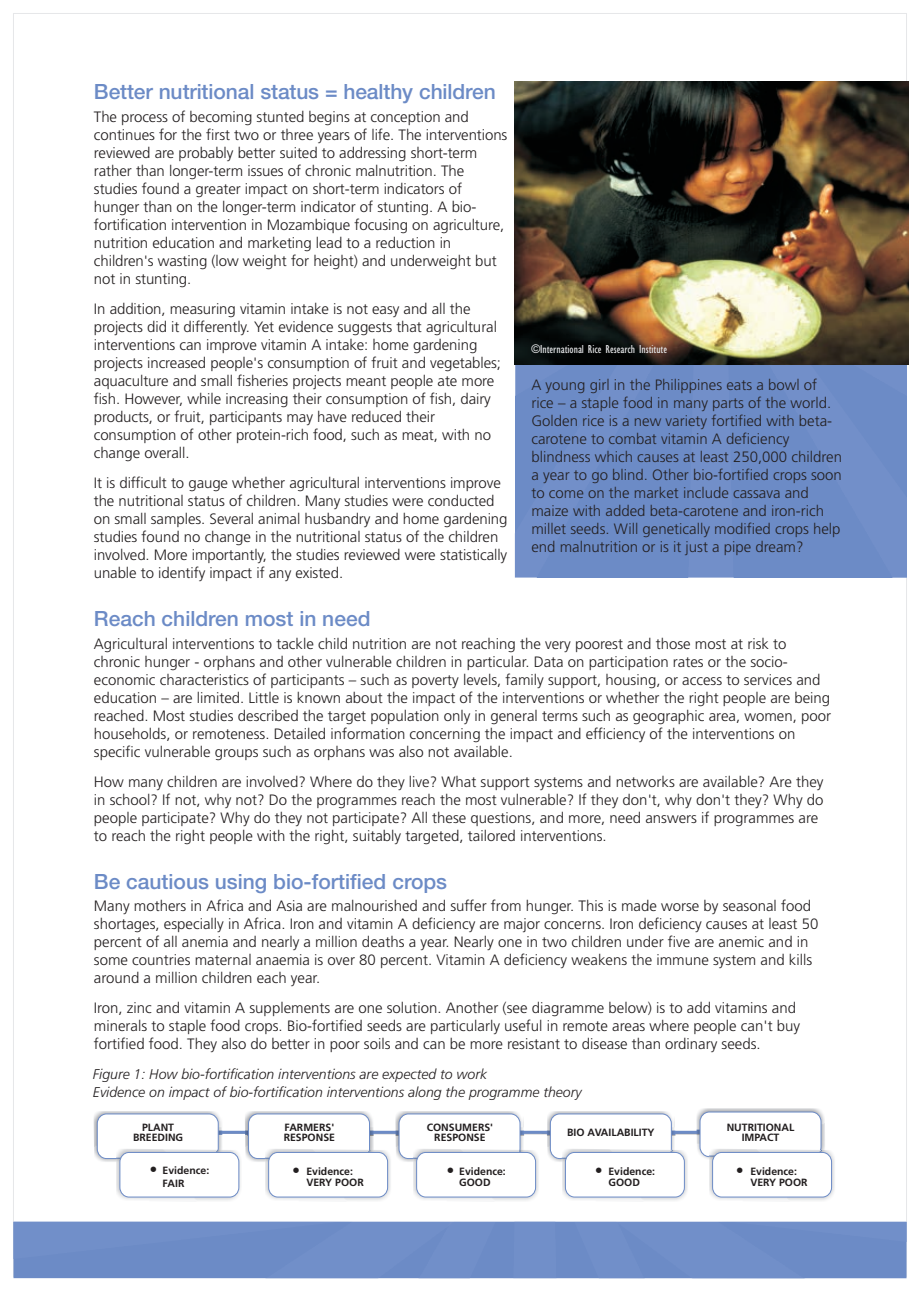
<style>
.page{position:relative;width:920px;height:1290px;background:#fff}
.page>*{position:absolute;margin:0;border:0;box-sizing:border-box;transform-origin:0 0}
.t1{font:500 21px "Helvetica Neue LT";color:#6c8bc6}
.t2{font:300 15px/18px "Frutiger";color:#231f20}
.t3{font:italic 300 14.1px/18px "Frutiger";color:#231f20}
.t4{font:condensed 12px "Gill Sans";color:#e6e7e9}
.t5{font:700 10.5px/10.5px "Frutiger";color:#231f20}
</style>
<div class="page">
<div style="left:684px;top:364px;width:54px;height:213px;background:#728fc9"></div>
<div style="left:738px;top:364px;width:37px;height:213px;background:#6c8bc6"></div>
<div style="left:775px;top:364px;width:131px;height:213px;background:#6c8bc6"></div>
<img style="left:789px;top:364px;width:117px;height:9px">
<div style="left:646px;top:364px;width:38px;height:213px;background:#6c8bc6"></div>
<div style="left:515px;top:364px;width:131px;height:213px;background:#6c8bc6"></div>
<img style="left:515px;top:364px;width:117px;height:9px">
<img style="left:515px;top:81px;width:394px;height:283px">
<div style="left:13px;top:1221px;width:424px;height:57px;background:#718fc9"></div>
<div style="left:633px;top:1221px;width:273px;height:57px;background:#718fc9"></div>
<hr style="left:200px;top:1131px;width:505px;height:3px;background:#6c8bc6">
<img style="left:93px;top:1111px;width:130px;height:51px">
<div style="left:97px;top:1113px;width:122px;height:46px;background:#fff;border:1px solid #6c8bc6;border-radius:9px"></div>
<img style="left:116px;top:1148px;width:125px;height:53px">
<div style="left:120px;top:1152px;width:119px;height:45px;background:#fff;border:1px solid #6c8bc6;border-radius:9px"></div>
<img style="left:245px;top:1111px;width:129px;height:51px">
<div style="left:248px;top:1113px;width:122px;height:46px;background:#fff;border:1px solid #6c8bc6;border-radius:9px"></div>
<img style="left:265px;top:1148px;width:126px;height:53px">
<div style="left:268px;top:1152px;width:120px;height:45px;background:#fff;border:1px solid #6c8bc6;border-radius:9px"></div>
<img style="left:395px;top:1111px;width:129px;height:51px">
<div style="left:399px;top:1113px;width:121px;height:46px;background:#fff;border:1px solid #6c8bc6;border-radius:9px"></div>
<img style="left:413px;top:1148px;width:126px;height:53px">
<div style="left:416px;top:1152px;width:120px;height:45px;background:#fff;border:1px solid #6c8bc6;border-radius:9px"></div>
<img style="left:546px;top:1111px;width:130px;height:51px">
<div style="left:550px;top:1113px;width:122px;height:46px;background:#fff;border:1px solid #6c8bc6;border-radius:9px"></div>
<img style="left:562px;top:1148px;width:126px;height:53px">
<div style="left:565px;top:1152px;width:120px;height:45px;background:#fff;border:1px solid #6c8bc6;border-radius:9px"></div>
<img style="left:696px;top:1108px;width:129px;height:51px">
<div style="left:700px;top:1112px;width:121px;height:45px;background:#fff;border:1px solid #6c8bc6;border-radius:9px"></div>
<img style="left:709px;top:1148px;width:126px;height:53px">
<div style="left:712px;top:1152px;width:120px;height:45px;background:#fff;border:1px solid #6c8bc6;border-radius:9px"></div>
<h1 class="t1" style="left:94px;top:84px;width:403px">Better nutritional status = healthy children</h1>
<p class="t2" style="left:94px;top:109px;width:415px">The process of becoming stunted begins at conception and continues for the first two or three years of life. The interventions reviewed are probably better suited to addressing short-term rather than longer-term issues of chronic malnutrition. The studies found a greater impact on short-term indicators of hunger than on the longer-term indicator of stunting. A bio&shy;fortification intervention in Mozambique focusing on agriculture, nutrition education and marketing lead to a reduction in children's wasting (low weight for height) and underweight but not in stunting.</p>
<p class="t2" style="left:94px;top:301px;width:409px">In addition, measuring vitamin intake is not easy and all the projects did it differently. Yet evidence suggests that agricultural interventions can improve vitamin A intake: home gardening projects increased people's consumption of fruit and vegetables; aquaculture and small fisheries projects meant people ate more fish. However, while increasing their consumption of fish, dairy products, or fruit, participants may have reduced their consumption of other protein-rich food, such as meat, with no change overall.</p>
<p class="t2" style="left:94px;top:475px;width:415px">It is difficult to gauge whether agricultural interventions improve the nutritional status of children. Many studies were conducted on small samples. Several animal husbandry and home gardening studies found no change in the nutritional status of the children involved. More importantly, the studies reviewed were statistically unable to identify impact if any existed.</p>
<h1 class="t1" style="left:94px;top:611px;width:278px">Reach children most in need</h1>
<p class="t4" style="left:531px;top:345px;width:137px">©International Rice Research Institute</p>
<p class="t2" style="left:531px;top:377px;width:312px">A young girl in the Philippines eats a bowl of rice – a staple food in many parts of the world.<br>Golden rice is a new variety fortified with beta&shy;carotene to combat vitamin A deficiency blindness which causes at least 250,000 children a year to go blind. Other bio-fortified crops soon to come on the market include cassava and maize with added beta-carotene and iron-rich millet seeds. Will genetically modified crops help end malnutrition or is it just a pipe dream?</p>
<p class="t2" style="left:94px;top:636px;width:739px">Agricultural interventions to tackle child nutrition are not reaching the very poorest and those most at risk to chronic hunger - orphans and other vulnerable children in particular. Data on participation rates or the socio&shy;economic characteristics of participants – such as poverty levels, family support, housing, or access to services and education – are limited. Little is known about the impact of the interventions or whether the right people are being reached. Most studies described the target population only in general terms such as geographic area, women, poor households, or remoteness. Detailed information concerning the impact and efficiency of the interventions on specific vulnerable groups such as orphans was also not available.</p>
<p class="t2" style="left:94px;top:774px;width:731px">How many children are involved? Where do they live? What support systems and networks are available? Are they in school? If not, why not? Do the programmes reach the most vulnerable? If they don't, why don't they? Why do people participate? Why do they not participate? All these questions, and more, need answers if programmes are to reach the right people with the right, suitably targeted, tailored interventions.</p>
<h1 class="t1" style="left:94px;top:874px;width:355px">Be cautious using bio-fortified crops</h1>
<p class="t2" style="left:94px;top:899px;width:726px">Many mothers in Africa and Asia are malnourished and suffer from hunger. This is made worse by seasonal food shortages, especially in Africa. Iron and vitamin A deficiency are major concerns. Iron deficiency causes at least 50 percent of all anemia and nearly a million deaths a year. Nearly one in two children under five are anemic and in some countries maternal anaemia is over 80 percent. Vitamin A deficiency weakens the immune system and kills around a million children each year.</p>
<p class="t2" style="left:94px;top:1001px;width:708px">Iron, zinc and vitamin A supplements are one solution. Another (see diagramme below) is to add vitamins and minerals to staple food crops. Bio-fortified seeds are particularly useful in remote areas where people can't buy fortified food. They also do better in poor soils and can be more resistant to disease than ordinary seeds.</p>
<p class="t3" style="left:93px;top:1065px;width:490px">Figure 1: How bio-fortification interventions are expected to work<br>Evidence on impact of bio-fortification interventions along the programme theory</p>
<p class="t5" style="left:133px;top:1123px;width:52px;text-align:center">PLANT<br>BREEDING</p>
<p class="t5" style="left:284px;top:1123px;width:53px">FARMERS'<br>RESPONSE</p>
<p class="t5" style="left:427px;top:1123px;width:68px;text-align:center">CONSUMERS'<br>RESPONSE</p>
<p class="t5" style="left:567px;top:1128px;width:89px">BIO AVAILABILITY</p>
<p class="t5" style="left:727px;top:1123px;width:69px;text-align:center">NUTRITIONAL<br>IMPACT</p>
<p class="t5" style="left:163px;top:1164px;width:48px;line-height:13.5px">Evidence:<br>FAIR</p>
<p class="t5" style="left:306px;top:1167px;width:59px">Evidence:<br>VERY POOR</p>
<p class="t5" style="left:459px;top:1167px;width:48px">Evidence:<br>GOOD</p>
<p class="t5" style="left:608px;top:1167px;width:48px">Evidence:<br>GOOD</p>
<p class="t5" style="left:750px;top:1167px;width:59px">Evidence:<br>VERY POOR</p>
</div>
